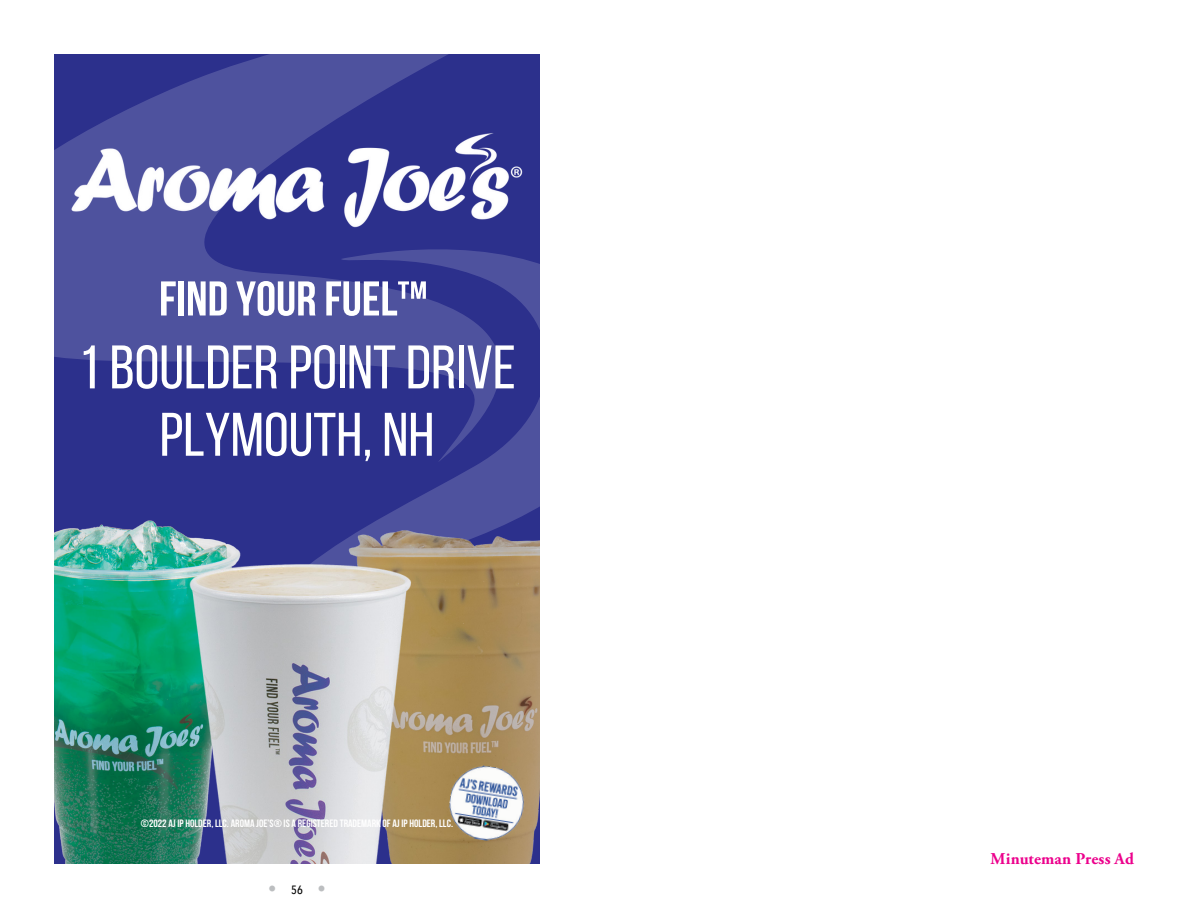
<style>
.page{position:relative;width:1188px;height:918px;background:#fff}
.page>*{position:absolute;margin:0;border:0;box-sizing:border-box;transform-origin:0 0}
.t1{font:61.35px/67.3px "Bebas Neue";color:#fff;text-align:center;scale:1.04 1}
.t2{font:700 48.75px "Bebas Neue";color:#fff;scale:1.04 1}
.t3{font:700 16.5px "Adobe Garamond Pro";letter-spacing:.005em;color:#ec008c}
.t4{font:500 12px "Avenir Next Condensed";color:#000}
.t5{font:700 10.65px "Bebas Neue";color:#fff;scale:1.04 1}
</style>
<div class="page">
<svg style="left:54px;top:54px;width:486px;height:431px;background:#484c9b"></svg>
<img style="left:54px;top:424px;width:287px;height:440px">
<img style="left:313px;top:485px;width:227px;height:379px">
<img style="left:128px;top:506px;width:338px;height:358px">
<img style="left:444px;top:761px;width:92px;height:86px">
<h2 class="t2" style="left:159px;top:272px;width:259px">FIND YOUR FUEL™</h2>
<h1 class="t1" style="left:78px;top:333px;width:422px">1 BOULDERPOINT DRIVE<br>PLYMOUTH, NH</h1>
<p class="t5" style="left:141px;top:817px;width:302px">©2022 AJ IP HOLDER,LLC. AROMA JOE’S® IS A REGISTERED TRADEMARK OF AJ IP HOLDER, LLC.</p>
<p class="t4" style="left:291px;top:883px;width:13px">56</p>
<h3 class="t3" style="left:991px;top:849px;width:145px">Minuteman Press Ad</h3>
</div>
